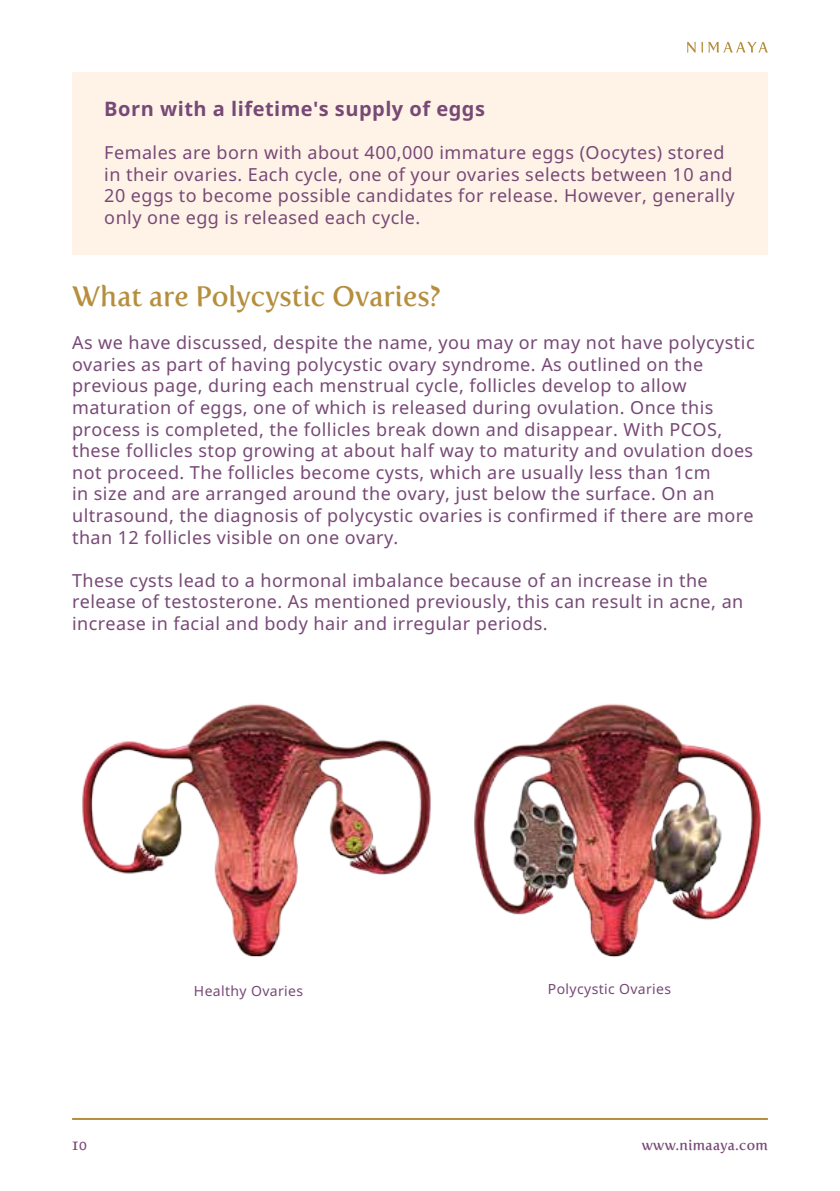
<style>
.page{position:relative;width:840px;height:1191px;background:#fff}
.page>*{position:absolute;margin:0;border:0;box-sizing:border-box;transform-origin:0 0}
.t1{font:28px "Fertigo Pro";color:#b58f3e}
.t2{font:700 20px "Noto Sans UI";letter-spacing:.025em;color:#774976}
.t3{font:18px/21.6px "Noto Sans UI";letter-spacing:.025em;color:#774976}
.t4{font:14px "Noto Sans UI";letter-spacing:.025em;color:#774976}
.t5{font:14px "Fertigo Pro";letter-spacing:.025em;color:#774976}
</style>
<div class="page">
<hr style="left:72px;top:1118px;width:695px;height:2px;background:#b58f3e">
<svg style="left:687px;top:42px;width:8px;height:11px"></svg>
<svg style="left:708px;top:42px;width:59px;height:11px"></svg>
<div style="left:72px;top:72px;width:695px;height:182px;background:#fff3e7"></div>
<img style="left:82px;top:704px;width:679px;height:253px">
<p class="t2" style="left:104px;top:94px;width:382px">Born with a lifetime's supply of eggs</p>
<p class="t3" style="left:104px;top:141px;width:631px">Females are born with about 400,000 immature eggs (Oocytes) stored in their ovaries. Each cycle, one of your ovaries selects between 10 and 20 eggs to become possible candidates for release. However, generally only one egg is released each cycle.</p>
<h1 class="t1" style="left:72px;top:280px;width:370px">What are Polycystic Ovaries?</h1>
<p class="t3" style="left:72px;top:331px;width:683px">As we have discussed, despite the name, you may or may not have polycystic ovaries as part of having polycystic ovary syndrome. As outlined on the previous page, during each menstrual cycle, follicles develop to allow maturation of eggs, one of which is released during ovulation. Once this process is completed, the follicles break down and disappear. With PCOS, these follicles stop growing at about half way to maturity and ovulation does not proceed. The follicles become cysts, which are usually less than 1cm<br>in size and are arranged around the ovary, just below the surface. On an ultrasound, the diagnosis of polycystic ovaries is confirmed if there are more than 12 follicles visible on one ovary.</p>
<p class="t3" style="left:72px;top:569px;width:672px">These cysts lead to a hormonal imbalance because of an increase in the release of testosterone. As mentioned previously, this can result in acne, an increase in facial and body hair and irregular periods.</p>
<p class="t4" style="left:194px;top:981px;width:111px">Healthy Ovaries</p>
<p class="t4" style="left:547px;top:979px;width:125px">Polycystic Ovaries</p>
<p class="t5" style="left:72px;top:1137px;width:17px">10</p>
<p class="t5" style="left:641px;top:1137px;width:128px">www.nimaaya.com</p>
</div>
